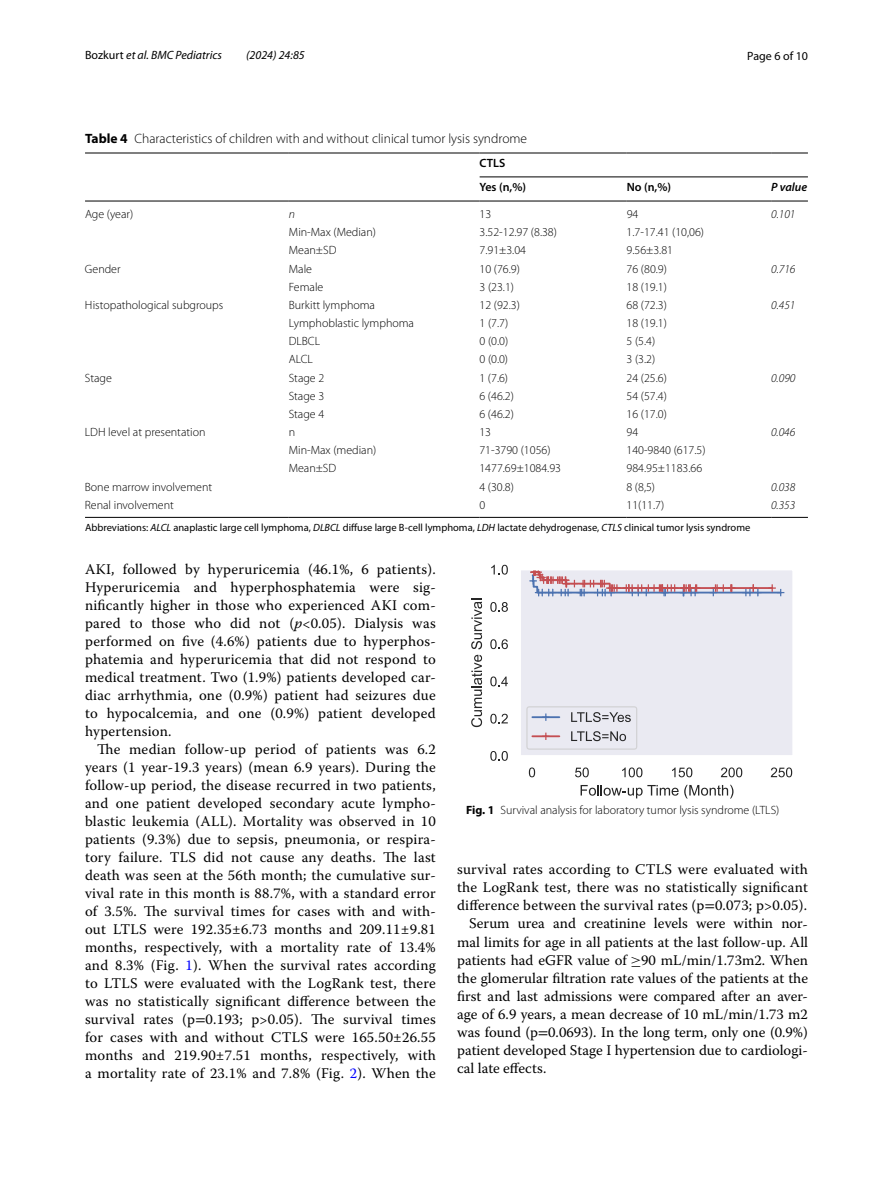
<style>
.page{position:relative;width:893px;height:1187px;background:#fff}
.page>*{position:absolute;margin:0;border:0;box-sizing:border-box;transform-origin:0 0}
.t1{font:14.7px/18px "Warnock Pro";letter-spacing:.005em;color:#000;text-align:justify}
.t2{font:300 13.5px "Myriad Pro";color:#000}
.t3{font:300 12px "Myriad Pro";color:#000}
.t4{font:italic 12px "Myriad Pro";color:#000}
.t5{font:italic 300 12px "Myriad Pro";color:#000}
.t6{font:600 12px/23.9px "Myriad Pro";color:#000}
.t7{font:12px "Myriad Pro";color:#000}
.t8{font:italic 600 12px "Myriad Pro";color:#000}
.t9{font:10.5px "Myriad Pro";color:#000}
.s1{font-style:normal}
.s2{font-weight:700}
.s3{font-style:italic}
.s4{color:#00f}
.s5{font-family:"STIX"}
.s6{font-family:"MTSYN2"}
</style>
<div class="page">
<hr style="left:85px;top:153px;width:204px;height:1px;background:#000">
<hr style="left:289px;top:153px;width:191px;height:1px;background:#000">
<hr style="left:480px;top:153px;width:147px;height:1px;background:#000">
<hr style="left:627px;top:153px;width:144px;height:1px;background:#000">
<hr style="left:771px;top:153px;width:37px;height:1px;background:#000">
<hr style="left:85px;top:201px;width:204px;height:1px;background:#000">
<hr style="left:289px;top:201px;width:191px;height:1px;background:#000">
<hr style="left:480px;top:201px;width:147px;height:1px;background:#000">
<hr style="left:627px;top:201px;width:144px;height:1px;background:#000">
<hr style="left:771px;top:201px;width:37px;height:1px;background:#000">
<hr style="left:85px;top:517px;width:204px;height:1px;background:#000">
<hr style="left:289px;top:517px;width:191px;height:1px;background:#000">
<hr style="left:480px;top:517px;width:147px;height:1px;background:#000">
<hr style="left:627px;top:517px;width:144px;height:1px;background:#000">
<hr style="left:771px;top:517px;width:37px;height:1px;background:#000">
<hr style="left:480px;top:177px;width:328px;height:1px;background:#000">
<div style="left:520px;top:569px;width:273px;height:186px;background:#eaeaf2"></div>
<svg style="left:529px;top:767px;width:6px;height:10px"></svg>
<svg style="left:575px;top:767px;width:14px;height:10px"></svg>
<svg style="left:622px;top:767px;width:20px;height:10px"></svg>
<svg style="left:672px;top:767px;width:20px;height:10px"></svg>
<svg style="left:721px;top:767px;width:21px;height:10px"></svg>
<svg style="left:771px;top:767px;width:21px;height:10px"></svg>
<svg style="left:581px;top:784px;width:152px;height:14px"></svg>
<svg style="left:490px;top:751px;width:18px;height:9px"></svg>
<svg style="left:490px;top:713px;width:18px;height:10px"></svg>
<svg style="left:490px;top:676px;width:18px;height:10px"></svg>
<svg style="left:490px;top:639px;width:18px;height:10px"></svg>
<svg style="left:490px;top:602px;width:18px;height:10px"></svg>
<svg style="left:491px;top:564px;width:17px;height:10px"></svg>
<svg style="left:471px;top:598px;width:11px;height:129px"></svg>
<svg style="left:529px;top:570px;width:255px;height:26px"></svg>
<hr style="left:519px;top:569px;width:2px;height:186px;background:#fff">
<hr style="left:792px;top:569px;width:2px;height:186px;background:#fff">
<hr style="left:520px;top:569px;width:273px;height:1px;background:#fff">
<svg style="left:526px;top:706px;width:111px;height:43px"></svg>
<p class="t4" style="left:85px;top:48px;width:139px"><span class="s1">Bozkurt</span> et al. BMC Pediatrics</p>
<p class="t4" style="left:246px;top:48px;width:60px">(2024) 24:85</p>
<p class="t7" style="left:747px;top:48px;width:62px">Page 6 of 10</p>
<p class="t2" style="left:85px;top:131px;width:444px"><span class="s2">Table 4</span> Characteristics of children with and without clinical tumor lysis syndrome</p>
<p class="t6" style="left:480px;top:151px;width:48px">CTLS<br>Yes (n,%)</p>
<p class="t6" style="left:627px;top:175px;width:46px">No (n,%)</p>
<p class="t8" style="left:771px;top:179px;width:37px">P value</p>
<p class="t3" style="left:85px;top:207px;width:50px">Age (year)</p>
<p class="t5" style="left:289px;top:208px;width:8px">n</p>
<p class="t3" style="left:480px;top:207px;width:13px">13</p>
<p class="t3" style="left:627px;top:207px;width:13px">94</p>
<p class="t5" style="left:771px;top:208px;width:26px">0.101</p>
<p class="t3" style="left:289px;top:226px;width:89px">Min-Max (Median)</p>
<p class="t3" style="left:480px;top:226px;width:79px">3.52-12.97 (8.38)</p>
<p class="t3" style="left:627px;top:226px;width:79px">1.7-17.41 (10,06)</p>
<p class="t3" style="left:289px;top:244px;width:49px">Mean±SD</p>
<p class="t3" style="left:480px;top:244px;width:48px">7.91±3.04</p>
<p class="t3" style="left:627px;top:244px;width:48px">9.56±3.81</p>
<p class="t3" style="left:85px;top:262px;width:37px">Gender</p>
<p class="t3" style="left:289px;top:262px;width:25px">Male</p>
<p class="t3" style="left:480px;top:262px;width:42px">10 (76.9)</p>
<p class="t3" style="left:627px;top:262px;width:42px">76 (80.9)</p>
<p class="t5" style="left:771px;top:262px;width:26px">0.716</p>
<p class="t3" style="left:289px;top:280px;width:36px">Female</p>
<p class="t3" style="left:480px;top:280px;width:36px">3 (23.1)</p>
<p class="t3" style="left:627px;top:280px;width:42px">18 (19.1)</p>
<p class="t3" style="left:85px;top:298px;width:140px">Histopathological subgroups</p>
<p class="t3" style="left:289px;top:298px;width:88px">Burkitt lymphoma</p>
<p class="t3" style="left:480px;top:298px;width:42px">12 (92.3)</p>
<p class="t3" style="left:627px;top:298px;width:42px">68 (72.3)</p>
<p class="t5" style="left:771px;top:298px;width:26px">0.451</p>
<p class="t3" style="left:289px;top:316px;width:127px">Lymphoblastic lymphoma</p>
<p class="t3" style="left:480px;top:316px;width:30px">1 (7.7)</p>
<p class="t3" style="left:627px;top:316px;width:42px">18 (19.1)</p>
<p class="t3" style="left:289px;top:334px;width:33px">DLBCL</p>
<p class="t3" style="left:479px;top:334px;width:30px">0 (0.0)</p>
<p class="t3" style="left:627px;top:334px;width:30px">5 (5.4)</p>
<p class="t3" style="left:289px;top:353px;width:26px">ALCL</p>
<p class="t3" style="left:479px;top:353px;width:30px">0 (0.0)</p>
<p class="t3" style="left:627px;top:353px;width:30px">3 (3.2)</p>
<p class="t3" style="left:85px;top:371px;width:29px">Stage</p>
<p class="t3" style="left:289px;top:371px;width:37px">Stage 2</p>
<p class="t3" style="left:479px;top:371px;width:30px">1 (7.6)</p>
<p class="t3" style="left:627px;top:371px;width:42px">24 (25.6)</p>
<p class="t5" style="left:771px;top:371px;width:26px">0.090</p>
<p class="t3" style="left:289px;top:389px;width:37px">Stage 3</p>
<p class="t3" style="left:479px;top:389px;width:36px">6 (46.2)</p>
<p class="t3" style="left:626px;top:389px;width:42px">54 (57.4)</p>
<p class="t3" style="left:289px;top:407px;width:37px">Stage 4</p>
<p class="t3" style="left:479px;top:407px;width:36px">6 (46.2)</p>
<p class="t3" style="left:626px;top:407px;width:42px">16 (17.0)</p>
<p class="t3" style="left:85px;top:425px;width:122px">LDH level at presentation</p>
<p class="t3" style="left:289px;top:425px;width:8px">n</p>
<p class="t3" style="left:479px;top:425px;width:13px">13</p>
<p class="t3" style="left:626px;top:425px;width:13px">94</p>
<p class="t5" style="left:771px;top:425px;width:26px">0.046</p>
<p class="t3" style="left:289px;top:443px;width:89px">Min-Max (median)</p>
<p class="t3" style="left:479px;top:443px;width:73px">71-3790 (1056)</p>
<p class="t3" style="left:626px;top:443px;width:81px">140-9840 (617.5)</p>
<p class="t3" style="left:289px;top:462px;width:49px">Mean±SD</p>
<p class="t3" style="left:479px;top:462px;width:83px">1477.69±1084.93</p>
<p class="t3" style="left:626px;top:462px;width:77px">984.95±1183.66</p>
<p class="t3" style="left:85px;top:480px;width:129px">Bone marrow involvement</p>
<p class="t3" style="left:479px;top:480px;width:36px">4 (30.8)</p>
<p class="t3" style="left:626px;top:480px;width:30px">8 (8,5)</p>
<p class="t5" style="left:771px;top:480px;width:26px">0.038</p>
<p class="t3" style="left:85px;top:498px;width:91px">Renal involvement</p>
<p class="t3" style="left:479px;top:498px;width:7px">0</p>
<p class="t3" style="left:626px;top:498px;width:39px">11(11.7)</p>
<p class="t5" style="left:771px;top:498px;width:26px">0.353</p>
<p class="t9" style="left:85px;top:521px;width:667px">Abbreviations: <span class="s3">ALCL</span> anaplastic large cell lymphoma, <span class="s3">DLBCL</span> diffuse large B-cell lymphoma, <span class="s3">LDH</span> lactate dehydrogenase, <span class="s3">CTLS</span> clinical tumor lysis syndrome</p>
<p class="t1" style="left:85px;top:560px;width:352px">AKI, followed by hyperuricemia (46.1%, 6 patients).<br>Hyperuricemia and hyperphosphatemia were sig&shy;nificantly higher in those who experienced AKI com&shy;pared to those who did not (<span class="s3">p</span>&lt;0.05). Dialysis was performed on five (4.6%) patients due to hyperphos&shy;phatemia and hyperuricemia that did not respond to medical treatment. Two (1.9%) patients developed car&shy;diac arrhythmia, one (0.9%) patient had seizures due to hypocalcemia, and one (0.9%) patient developed hypertension.</p>
<p class="t1" style="left:85px;top:740px;width:352px;text-indent:12px">The median follow-up period of patients was 6.2 years (1 year-19.3 years) (mean 6.9 years). During the follow-up period, the disease recurred in two patients, and one patient developed secondary acute lympho&shy;blastic leukemia (ALL). Mortality was observed in 10 patients (9.3%) due to sepsis, pneumonia, or respira&shy;tory failure. TLS did not cause any deaths. The last death was seen at the 56th month; the cumulative sur&shy;vival rate in this month is 88.7%, with a standard error of 3.5%. The survival times for cases with and with&shy;out LTLS were 192.35±6.73 months and 209.11±9.81 months, respectively, with a mortality rate of 13.4% and 8.3% (Fig. <span class="s4">1</span>). When the survival rates according to LTLS were evaluated with the LogRank test, there was no statistically significant difference between the survival rates (p<span class="s5">=</span>0.193; p&gt;0.05). The survival times for cases with and without CTLS were 165.50±26.55 months and 219.90±7.51 months, respectively, with a mortality rate of 23.1% and 7.8% (Fig. <span class="s4">2</span>). When the</p>
<p class="t3" style="left:466px;top:803px;width:315px"><span class="s2">Fig. 1</span> Survival analysis for laboratory tumor lysis syndrome (LTLS)</p>
<p class="t1" style="left:457px;top:860px;width:352px">survival rates according to CTLS were evaluated with</p>
<p class="t1" style="left:457px;top:878px;width:352px">the LogRank test, there was no statistically significant</p>
<p class="t1" style="left:457px;top:896px;width:352px">difference between the survival rates (p<span class="s5">=</span>0.073; p&gt;0.05).</p>
<p class="t1" style="left:469px;top:914px;width:340px">Serum urea and creatinine levels were within nor-</p>
<p class="t1" style="left:457px;top:932px;width:352px">mal limits for age in all patients at the last follow-up. All</p>
<p class="t1" style="left:457px;top:950px;width:352px">patients had eGFR value of <span class="s6">≥</span>90 mL/min/1.73m2. When</p>
<p class="t1" style="left:457px;top:968px;width:352px">the glomerular filtration rate values of the patients at the</p>
<p class="t1" style="left:457px;top:986px;width:352px">first and last admissions were compared after an aver-</p>
<p class="t1" style="left:457px;top:1004px;width:352px">age of 6.9 years, a mean decrease of 10 mL/min/1.73 m2</p>
<p class="t1" style="left:457px;top:1022px;width:352px">was found (p<span class="s5">=</span>0.0693). In the long term, only one (0.9%)</p>
<p class="t1" style="left:457px;top:1040px;width:352px">patient developed Stage I hypertension due to cardiologi-</p>
<p class="t1" style="left:457px;top:1058px;width:91px">cal late effects.</p>
</div>
